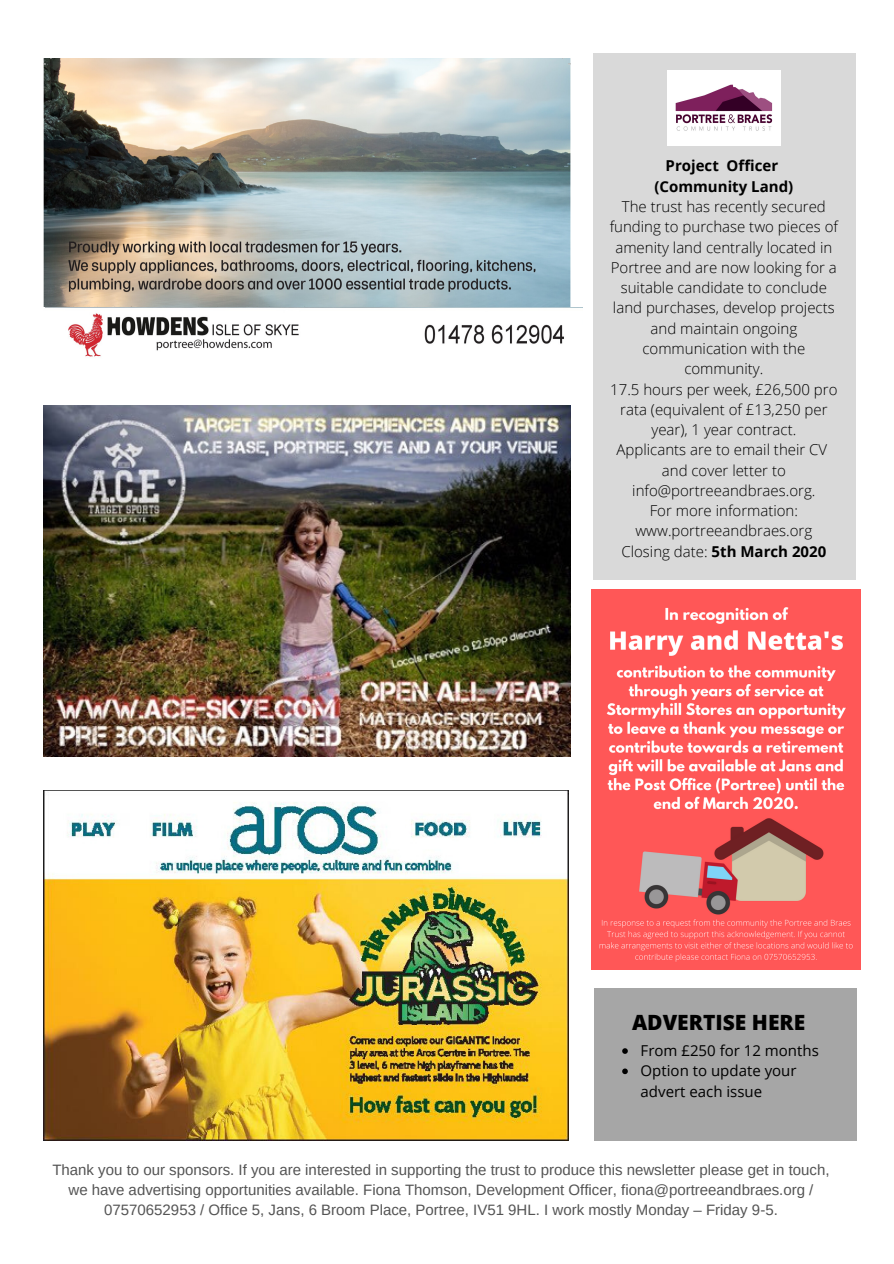
<style>
.page{position:relative;width:894px;height:1264px;background:#fff}
.page>*{position:absolute;margin:0;border:0;box-sizing:border-box;transform-origin:0 0}
.t1{font:800 21px "Open Sans";color:#000}
.t2{font:300 15px/20.2px "Open Sans";color:#000;text-align:center}
.t3{font:15px/20.2px "Arimo";color:#545454;text-align:center}
.t4{font:15px/20.2px "Open Sans";color:#000}
.t5{font:700 15px/20.2px "Open Sans";color:#000;text-align:center}
.s1{font-weight:700}
</style>
<div class="page">
<img style="left:44px;top:59px;width:527px;height:249px">
<img style="left:44px;top:406px;width:527px;height:350px">
<div style="left:594px;top:988px;width:262px;height:152px;background:#a6a6a6"></div>
<img style="left:44px;top:790px;width:524px;height:349px">
<img style="left:68px;top:313px;width:496px;height:44px">
<div style="left:592px;top:53px;width:263px;height:527px;background:#d9d9d9"></div>
<img style="left:667px;top:70px;width:113px;height:76px">
<img style="left:591px;top:589px;width:269px;height:380px">
<svg style="left:622px;top:1048px;width:5px;height:5px"></svg>
<svg style="left:622px;top:1068px;width:5px;height:6px"></svg>
<p class="t5" style="left:654px;top:155px;width:140px">Project Officer (Community Land)</p>
<p class="t2" style="left:609px;top:196px;width:230px">The trust has recently secured funding to purchase two pieces of amenity land centrally located in<br>Portree and are now looking for a suitable candidate to conclude land purchases, develop projects and maintain ongoing communication with the community.<br>17.5 hours per week, £26,500 pro rata (equivalent of £13,250 per year), 1 year contract.<br>Applicants are to email their CV and cover letter to info@portreeandbraes.org.<br>For more information: www.portreeandbraes.org<br>Closing date: <span class="s1">5th March 2020</span></p>
<h1 class="t1" style="left:632px;top:1007px;width:175px">ADVERTISE HERE</h1>
<p class="t4" style="left:640px;top:1040px;width:180px">From £250 for 12 months<br>Option to update your advert each issue</p>
<p class="t3" style="left:52px;top:1159px;width:778px">Thank you to our sponsors. If you are interested in supporting the trust to produce this newsletter please get in touch, we have advertising opportunities available. Fiona Thomson, Development Officer, fiona@portreeandbraes.org /<br>07570652953 / Office 5, Jans, 6 Broom Place, Portree, IV51 9HL. I work mostly Monday – Friday 9-5.</p>
</div>
